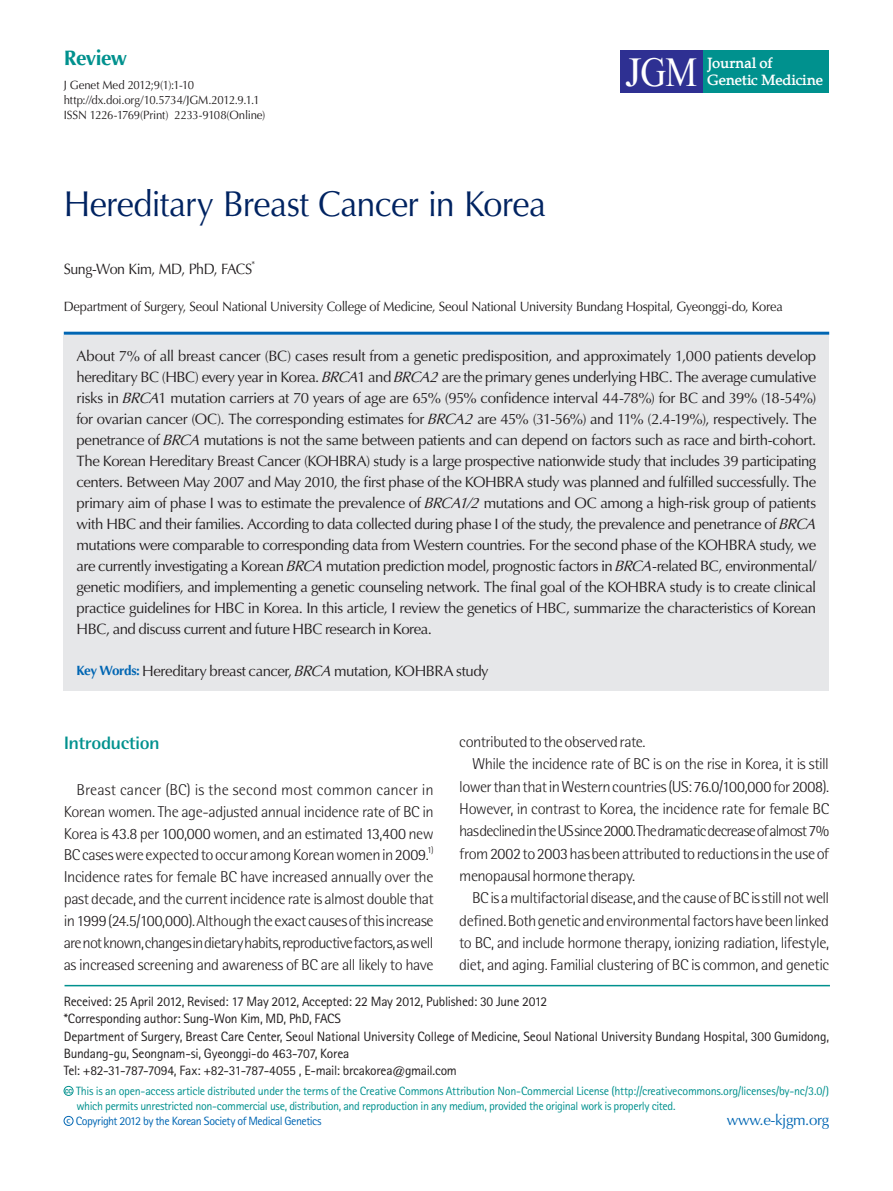
<style>
.page{position:relative;width:893px;height:1191px;background:#fff}
.page>*{position:absolute;margin:0;border:0;box-sizing:border-box;transform-origin:0 0}
.t1{font:42px "Mongolian Baiti";color:#fff}
.t2{font:36px "Optima LT Std";letter-spacing:-.02em;color:#002361;scale:.95 1}
.t3{font:700 21px "Optima LT Std";letter-spacing:-.025em;color:#00918e}
.서론{font:700 18px "Rotis Semi Sans Std";letter-spacing:-.03em;color:#00918e;scale:1.1 1}
.바탕글{font:300 15.75px/22.4px "Rotis Semi Sans Std";letter-spacing:-.03em;color:#231f20;text-align:justify;scale:1.05 1}
.영문초록{font:15px/21px "Optima LT Std";letter-spacing:-.03em;color:#231f20}
.t4{font:700 15px "Portland LDO";color:#fff}
.영문초록-2{font:15px "Optima LT Std";letter-spacing:-.03em;color:#231f20;scale:.95 1}
.t5{font:15px "Optima LT Std";letter-spacing:-.025em;color:#0166b3}
.t6{font:13.5px/17.2px "Rotis Sans Serif Std";letter-spacing:-.02em;color:#231f20}
.t7{font:13.5px "Optima LT Std";letter-spacing:-.03em;color:#231f20;scale:.95 1}
.t8{font:12px/15px "Rotis Sans Serif Std";letter-spacing:-.025em;color:#00918e}
.t9{font:12px "Optima LT Std";letter-spacing:-.015em;color:#231f20;scale:.95 1}
.t10{font:12px "Rotis Sans Serif Std";letter-spacing:-.04em;color:#0166b3}
.바탕글-2{font:300 9.15px "Rotis Semi Sans Std";color:#231f20;scale:1.05 1}
.t11{font:8.7px "Optima LT Std";color:#231f20;scale:.95 1}
.t12{font:700 8.25px "Nanum Gothic";color:#00918e}
.t13{font:700 8.25px "Nanum Gothic";color:#0166b3}
.s1{font-style:italic}
.s2{font-weight:700;font-size:13.5px;color:#0166b3}
</style>
<div class="page">
<div style="left:702px;top:50px;width:127px;height:42px;background:#00918e"></div>
<div style="left:620px;top:50px;width:83px;height:42px;background:#2e3092"></div>
<hr style="left:64px;top:332px;width:765px;height:3px;background:#0166b3">
<div style="left:64px;top:335px;width:765px;height:356px;background:#e6e7e9"></div>
<hr style="left:65px;top:985px;width:765px;height:1px;background:#00918e">
<div style="left:64px;top:1086px;width:9px;height:9px;border:1px solid #00918e;border-radius:50%"></div>
<div style="left:64px;top:1116px;width:9px;height:9px;border:1px solid #0166b3;border-radius:50%"></div>
<p class="t3" style="left:64px;top:45px;width:65px">Review</p>
<p class="t9" style="left:64px;top:77px;width:139px">J Genet Med 2012;9(1):1-10</p>
<p class="t9" style="left:64px;top:92px;width:208px">http://dx.doi.org/10.5734/JGM.2012.9.1.1</p>
<p class="t9" style="left:64px;top:107px;width:214px">ISSN 1226-1769(Print) 2233-9108(Online)</p>
<p class="t1" style="left:625px;top:50px;width:74px">JGM</p>
<p class="t4" style="left:707px;top:54px;width:67px">Journal of</p>
<p class="t4" style="left:707px;top:71px;width:117px">Genetic Medicine</p>
<p class="t2" style="left:64px;top:183px;width:509px">Hereditary Breast Cancer in Korea</p>
<p class="영문초록-2" style="left:64px;top:260px;width:200px">Sung-Won Kim, MD, PhD, FACS</p>
<p class="t11" style="left:252px;top:258px;width:5px">*</p>
<p class="t7" style="left:64px;top:299px;width:758px">Department of Surgery, Seoul National University College of Medicine, Seoul National University Bundang Hospital, Gyeonggi-do, Korea</p>
<p class="영문초록" style="left:77px;top:345px;width:745px">About 7% of all breast cancer (BC) cases result from a genetic predisposition, and approximately 1,000 patients develop hereditary BC (HBC) every year in Korea. <span class="s1">BRCA</span>1 and <span class="s1">BRCA2</span> are the primary genes underlying HBC. The average cumulative risks in <span class="s1">BRCA</span>1 mutation carriers at 70 years of age are 65% (95% confidence interval 44-78%) for BC and 39% (18-54%) for ovarian cancer (OC). The corresponding estimates for <span class="s1">BRCA2</span> are 45% (31-56%) and 11% (2.4-19%), respectively. The penetrance of <span class="s1">BRCA</span> mutations is not the same between patients and can depend on factors such as race and birth-cohort.<br>The Korean Hereditary Breast Cancer (KOHBRA) study is a large prospective nationwide study that includes 39 participating centers. Between May 2007 and May 2010, the first phase of the KOHBRA study was planned and fulfilled successfully. The primary aim of phase I was to estimate the prevalence of <span class="s1">BRCA1/2</span> mutations and OC among a high-risk group of patients with HBC and their families. According to data collected during phase I of the study, the prevalence and penetrance of <span class="s1">BRCA </span>mutations were comparable to corresponding data from Western countries. For the second phase of the KOHBRA study, we are currently investigating a Korean <span class="s1">BRCA</span> mutation prediction model, prognostic factors in <span class="s1">BRCA</span>-related BC, environmental/ genetic modifiers, and implementing a genetic counseling network. The final goal of the KOHBRA study is to create clinical practice guidelines for HBC in Korea. In this article, I review the genetics of HBC, summarize the characteristics of Korean HBC, and discuss current and future HBC research in Korea.</p>
<p class="영문초록" style="left:77px;top:660px;width:414px"><span class="s2">Key Words:</span> Hereditary breast cancer, <span class="s1">BRCA</span> mutation, KOHBRA study</p>
<p class="바탕글" style="left:459px;top:730px;width:179px">contributed to the observed rate.</p>
<p class="바탕글" style="left:459px;top:752px;width:354px;text-indent:13px">While the incidence rate of BC is on the rise in Korea, it is still lower than that in Western countries (US: 76.0/100,000 for 2008).<br>However, in contrast to Korea, the incidence rate for female BC has declined in the US since 2000. The dramatic decrease of almost 7% from 2002 to 2003 has been attributed to reductions in the use of menopausal hormone therapy.</p>
<p class="바탕글" style="left:459px;top:886px;width:354px;text-indent:13px">BC is a multifactorial disease, and the cause of BC is still not well defined. Both genetic and environmental factors have been linked to BC, and include hormone therapy, ionizing radiation, lifestyle, diet, and aging. Familial clustering of BC is common, and genetic</p>
<p class="서론" style="left:64px;top:731px;width:89px">Introduction</p>
<p class="바탕글" style="left:64px;top:778px;width:354px;line-height:21.8px;text-indent:13px">Breast cancer (BC) is the second most common cancer in Korean women. The age-adjusted annual incidence rate of BC in Korea is 43.8 per 100,000 women, and an estimated 13,400 new BC cases were expected to occur among Korean women in 2009.</p>
<p class="바탕글-2" style="left:427px;top:844px;width:8px">1)</p>
<p class="바탕글" style="left:64px;top:866px;width:354px;line-height:21.8px">Incidence rates for female BC have increased annually over the past decade, and the current incidence rate is almost double that in 1999 (24.5/100,000). Although the exact causes of this increase are not known, changes in dietary habits, reproductive factors, as well as increased screening and awareness of BC are all likely to have</p>
<p class="t6" style="left:64px;top:992px;width:485px">Received: 25 April 2012, Revised: 17 May 2012, Accepted: 22 May 2012, Published: 30 June 2012</p>
<p class="t6" style="left:64px;top:1010px;width:279px">*Corresponding author: Sung-Won Kim, MD, PhD, FACS</p>
<p class="t6" style="left:64px;top:1027px;width:767px">Department of Surgery, Breast Care Center, Seoul National University College of Medicine, Seoul National University Bundang Hospital, 300 Gumidong,<br>Bundang-gu, Seongnam-si, Gyeonggi-do 463-707, Korea</p>
<p class="t6" style="left:64px;top:1061px;width:395px">Tel: +82-31-787-7094, Fax: +82-31-787-4055 , E-mail: brcakorea@gmail.com</p>
<p class="t12" style="left:65px;top:1086px;width:9px">㏄</p>
<p class="t8" style="left:76px;top:1083px;width:755px">This is an open-access article distributed under the terms of the Creative Commons Attribution Non-Commercial License (http://creativecommons.org/licenses/by-nc/3.0/) which permits unrestricted non-commercial use, distribution, and reproduction in any medium, provided the original work is properly cited.</p>
<p class="t13" style="left:67px;top:1116px;width:5px">c</p>
<p class="t10" style="left:76px;top:1114px;width:247px">Copyright 2012 by the Korean Society of Medical Genetics</p>
<p class="t5" style="left:727px;top:1110px;width:104px">www.e-kjgm.org</p>
</div>
